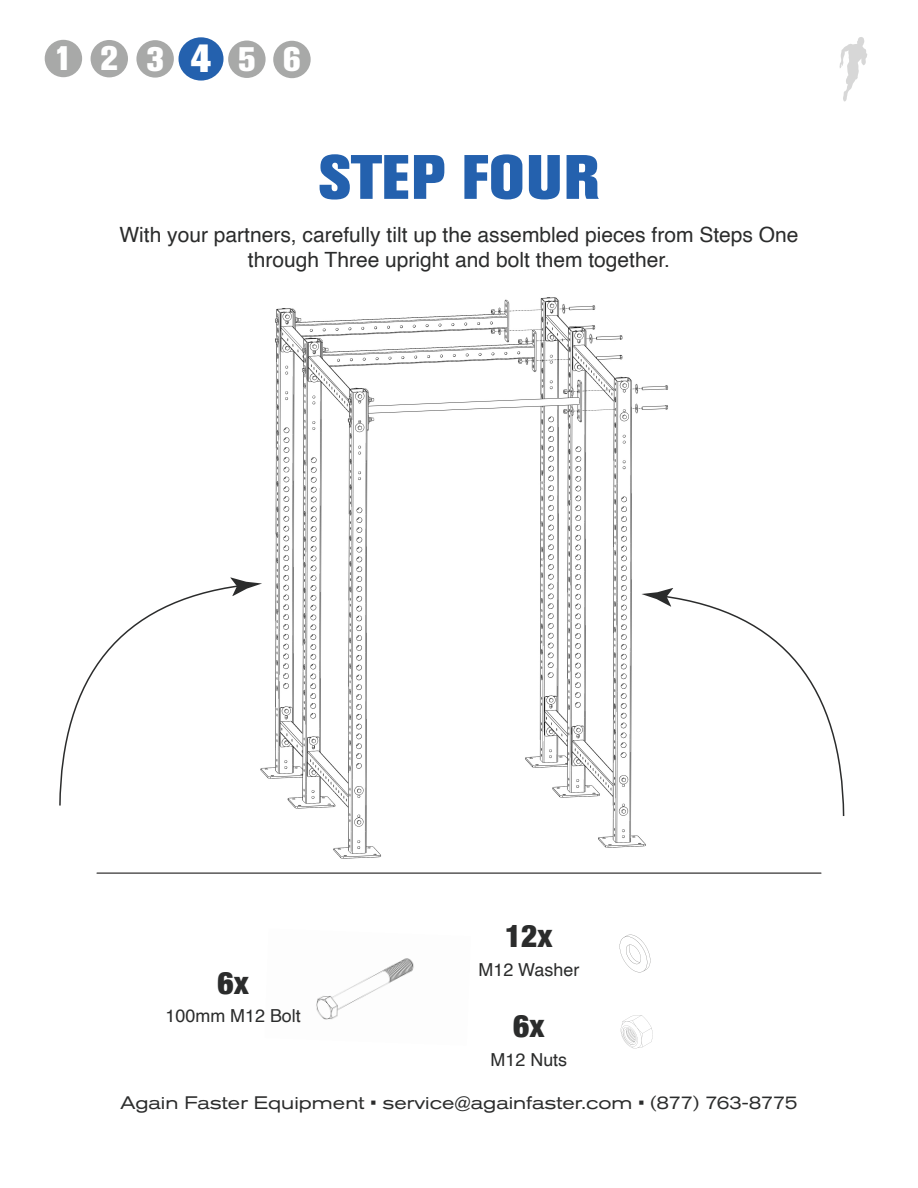
<style>
.page{position:relative;width:918px;height:1188px;background:#fff}
.page>*{position:absolute;margin:0;border:0;box-sizing:border-box;transform-origin:0 0}
.t1{font:800 62.1px "Akzidenz Grotesk Pro";letter-spacing:.03em;color:#2461ae}
.t2{font:800 33.75px "Akzidenz Grotesk Pro";color:#fff}
.t3{font:900 condensed 31.35px "Helvetica Neue";color:#2b2c2c}
.t4{font:21px/25.2px "Helvetica";color:#2b2c2c;text-align:center}
.t5{font:expanded 18px "Akzidenz Grotesk Pro";color:#2b2c2c}
.t6{font:17.85px "Helvetica";color:#2b2c2c}
.s1{font-size:39px}
</style>
<div class="page">
<hr style="left:97px;top:873px;width:724px;height:1px;background:#1c1a1a">
<div style="left:45px;top:40px;width:37px;height:37px;background:#a8a9a8;border-radius:50%"></div>
<div style="left:91px;top:40px;width:37px;height:37px;background:#a8a9a8;border-radius:50%"></div>
<div style="left:136px;top:40px;width:38px;height:38px;background:#a8a9a8;border-radius:50%"></div>
<div style="left:179px;top:37px;width:45px;height:44px;background:#2461ae;border-radius:50%"></div>
<div style="left:228px;top:41px;width:38px;height:37px;background:#a8a9a8;border-radius:50%"></div>
<div style="left:273px;top:41px;width:38px;height:37px;background:#a8a9a8;border-radius:50%"></div>
<svg style="left:840px;top:37px;width:27px;height:64px"></svg>
<img style="left:316px;top:958px;width:98px;height:62px">
<img style="left:620px;top:1015px;width:33px;height:34px">
<img style="left:619px;top:934px;width:32px;height:39px">
<img style="left:262px;top:297px;width:406px;height:562px">
<svg style="left:641px;top:588px;width:204px;height:230px"></svg>
<svg style="left:59px;top:577px;width:203px;height:229px"></svg>
<h2 class="t2" style="left:55px;top:37px;width:248px">123<span class="s1">4</span>56</h2>
<h1 class="t1" style="left:319px;top:137px;width:282px">STEP FOUR</h1>
<p class="t4" style="left:119px;top:223px;width:681px">With your partners, carefully tilt up the assembled pieces from Steps One through Three upright and bolt them together.</p>
<h3 class="t3" style="left:218px;top:957px;width:33px">6x</h3>
<p class="t6" style="left:166px;top:1002px;width:137px">100mm M12 Bolt</p>
<h3 class="t3" style="left:505px;top:910px;width:49px">12x</h3>
<p class="t6" style="left:479px;top:956px;width:102px">M12 Washer</p>
<h3 class="t3" style="left:513px;top:1000px;width:33px">6x</h3>
<p class="t6" style="left:491px;top:1046px;width:78px">M12 Nuts</p>
<p class="t5" style="left:120px;top:1091px;width:679px">Again Faster Equipment • service@againfaster.com • (877) 763-8775</p>
</div>
